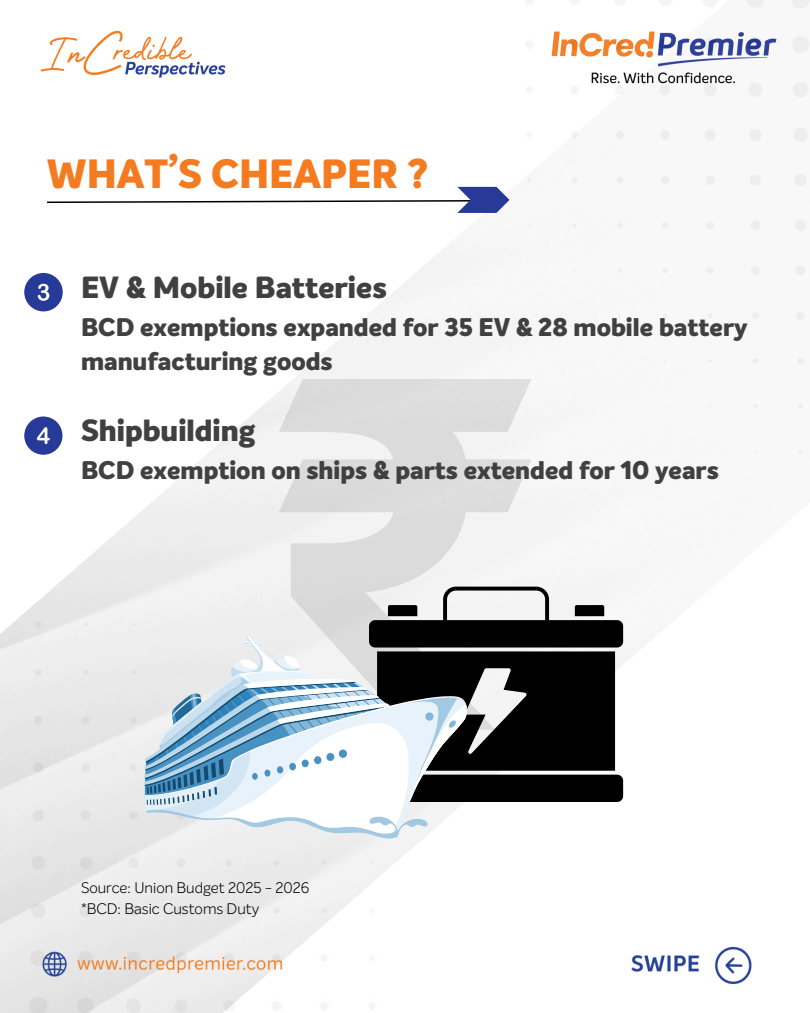
<style>
.page{position:relative;width:810px;height:1013px;background:#fff}
.page>*{position:absolute;margin:0;border:0;box-sizing:border-box;transform-origin:0 0}
.t1{font:800 40px "Intelo";color:#f47b20}
.t2{font:800 30px "Intelo";color:#404040}
.t3{font:800 25px/34.5px "Intelo";color:#404040}
.t4{font:300 15px "Intelo";color:#000}
</style>
<div class="page">
<img style="left:24px;top:186px;width:666px;height:668px">
<img style="left:0;top:586px;width:405px;height:426px">
<img style="left:38px;top:944px;width:714px;height:42px">
<img style="left:40px;top:30px;width:186px;height:48px">
<img style="left:499px;top:0;width:311px;height:487px">
<svg style="left:279px;top:379px;width:252px;height:207px;fill:#dcdcdc"></svg>
<div style="left:24px;top:273px;width:39px;height:38px;background:#283a97;border-radius:50%"></div>
<svg style="left:38px;top:284px;width:11px;height:17px"></svg>
<div style="left:24px;top:416px;width:38px;height:39px;background:#283a97;border-radius:50%"></div>
<svg style="left:37px;top:427px;width:13px;height:17px"></svg>
<svg style="left:45px;top:187px;width:464px;height:26px"></svg>
<svg style="left:144px;top:586px;width:479px;height:252px"></svg>
<p class="t1" style="left:47px;top:157px;width:383px">WHAT’S CHEAPER ?</p>
<p class="t2" style="left:81px;top:275px;width:307px">EV &amp; Mobile Batteries</p>
<p class="t3" style="left:81px;top:312px;width:668px">BCD exemptions expanded for 35 EV &amp; 28 mobile battery manufacturing goods</p>
<p class="t2" style="left:81px;top:418px;width:176px">Shipbuilding</p>
<p class="t3" style="left:81px;top:455px;width:639px">BCD exemption on ships &amp; parts extended for 10 years</p>
<p class="t4" style="left:81px;top:881px;width:230px">Source: Union Budget 2025 - 2026</p>
<h1 class="t4" style="left:81px;top:902px;width:180px">*BCD: Basic Customs Duty</h1>
</div>
